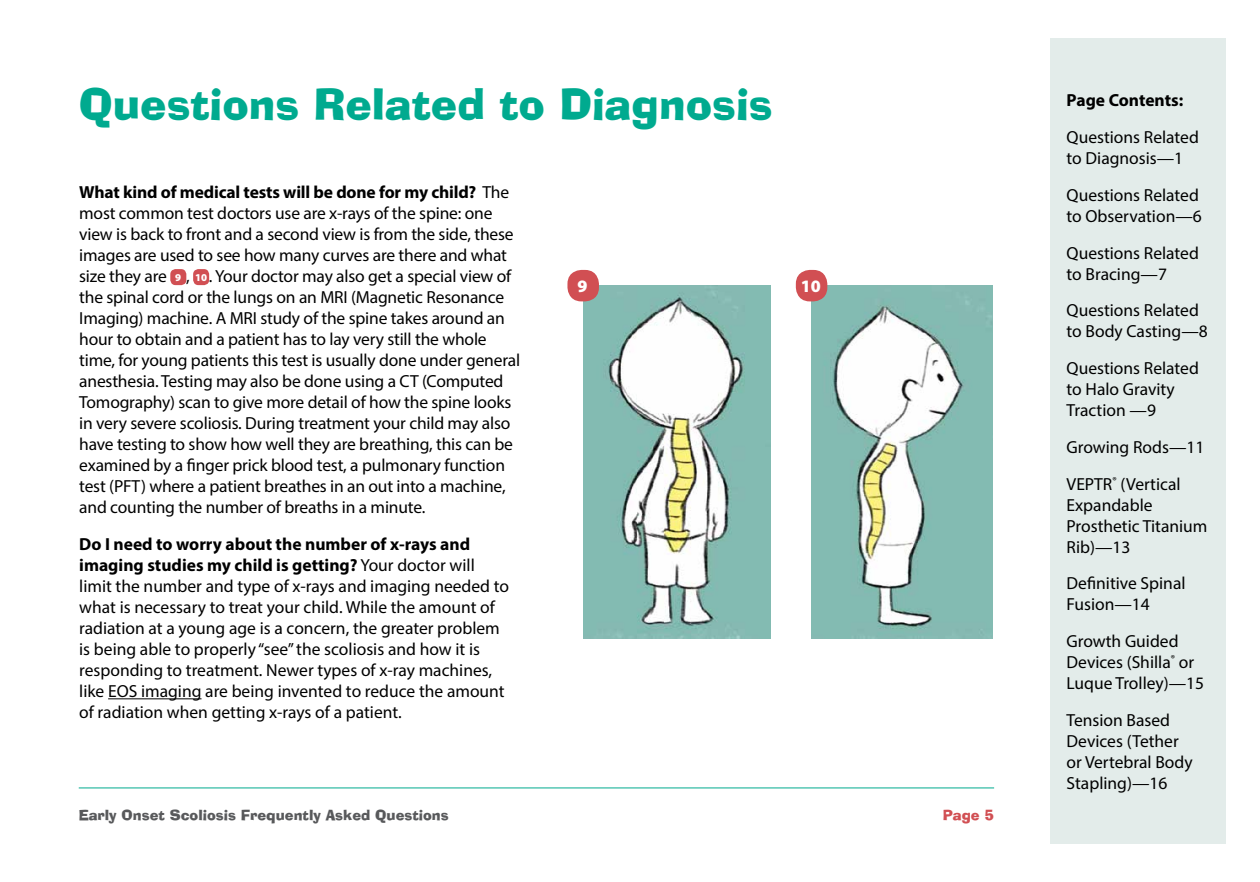
<style>
.page{position:relative;width:1260px;height:882px;background:#fff}
.page>*{position:absolute;margin:0;border:0;box-sizing:border-box;transform-origin:0 0}
.t1{font:42px "Alor Normal";color:#00aa8f}
.EOS-body{font:17.5px/21px "Myriad Pro";letter-spacing:-.01em;color:#000}
.t2{font:700 17.5px "Myriad Pro";color:#000}
.EOS-figure_number{font:900 17.5px "Myriad Pro";color:#fff}
.t3{font:14px "Alor Normal";color:#58595b}
.t4{font:14px "Alor Normal";color:#d14f53}
.t5{font:900 10.5px "Myriad Pro";color:#fff}
.s1{font-weight:700}
</style>
<div class="page">
<hr style="left:79px;top:788px;width:915px;height:1px;background:#00aa8f">
<div style="left:1051px;top:38px;width:175px;height:806px;background:#e3ecea"></div>
<hr style="left:108px;top:698px;width:94px;height:1px;background:#000">
<div style="left:170px;top:269px;width:16px;height:16px;background:#d14f53;border-radius:5px"></div>
<div style="left:193px;top:269px;width:16px;height:16px;background:#d14f53;border-radius:5px"></div>
<img style="left:584px;top:286px;width:186px;height:352px">
<img style="left:812px;top:286px;width:181px;height:352px">
<div style="left:567px;top:270px;width:32px;height:31px;background:#d14f53;border-radius:14px"></div>
<div style="left:796px;top:270px;width:31px;height:31px;background:#d14f53;border-radius:14px"></div>
<h1 class="t1" style="left:79px;top:67px;width:695px">Questions Related to Diagnosis</h1>
<p class="EOS-body" style="left:79px;top:182px;width:436px"><span class="s1">What kind of medical tests will be done for my child?</span> The most common test doctors use are x-rays of the spine: one view is back to front and a second view is from the side, these images are used to see how many curves are there and what size they are</p>
<p class="EOS-body" style="left:79px;top:266px;width:443px;text-indent:130px">. Your doctor may also get a special view of the spinal cord or the lungs on an MRI (Magnetic Resonance Imaging) machine. A MRI study of the spine takes around an hour to obtain and a patient has to lay very still the whole time, for young patients this test is usually done under general anesthesia. Testing may also be done using a CT (Computed Tomography) scan to give more detail of how the spine looks in very severe scoliosis. During treatment your child may also have testing to show how well they are breathing, this can be examined by a finger prick blood test, a pulmonary function test (PFT) where a patient breathes in an out into a machine, and counting the number of breaths in a minute.</p>
<p class="EOS-body" style="left:79px;top:533px;width:431px"><span class="s1">Do I need to worry about the number of x-rays and imaging studies my child is getting?</span> Your doctor will limit the number and type of x-rays and imaging needed to what is necessary to treat your child. While the amount of radiation at a young age is a concern, the greater problem is being able to properly “see” the scoliosis and how it is responding to treatment. Newer types of x-ray machines, like EOS imaging are being invented to reduce the amount of radiation when getting x-rays of a patient.</p>
<p class="t5" style="left:175px;top:270px;width:8px">9</p>
<p class="t5" style="left:195px;top:270px;width:14px">10</p>
<p class="EOS-body" style="left:186px;top:266px;width:5px">,</p>
<p class="EOS-figure_number" style="left:577px;top:275px;width:12px">9</p>
<p class="EOS-figure_number" style="left:801px;top:275px;width:22px">10</p>
<p class="t3" style="left:79px;top:803px;width:371px">Early Onset Scoliosis Frequently Asked Questions</p>
<p class="t4" style="left:943px;top:803px;width:53px">Page 5</p>
<p class="t2" style="left:1067px;top:89px;width:118px">Page Contents:</p>
<p class="EOS-body" style="left:1067px;top:126px;width:134px">Questions Related to Diagnosis—1</p>
<p class="EOS-body" style="left:1067px;top:184px;width:137px">Questions Related to Observation—6</p>
<p class="EOS-body" style="left:1067px;top:242px;width:134px">Questions Related to Bracing—7</p>
<p class="EOS-body" style="left:1067px;top:300px;width:143px">Questions Related to Body Casting—8</p>
<p class="EOS-body" style="left:1067px;top:357px;width:134px">Questions Related to Halo Gravity<br>Traction —9</p>
<p class="EOS-body" style="left:1067px;top:428px;width:139px;line-height:36.8px">Growing Rods—11<br>VEPTR<sup>®</sup> (Vertical</p>
<p class="EOS-body" style="left:1067px;top:494px;width:142px">Expandable<br>Prosthetic Titanium<br>Rib)—13</p>
<p class="EOS-body" style="left:1067px;top:573px;width:121px">Definitive Spinal<br>Fusion—14</p>
<p class="EOS-body" style="left:1067px;top:630px;width:139px">Growth Guided<br>Devices (Shilla<sup>®</sup> or<br>Luque Trolley)—15</p>
<p class="EOS-body" style="left:1067px;top:709px;width:128px">Tension Based<br>Devices (Tether or Vertebral Body<br>Stapling)—16</p>
</div>
